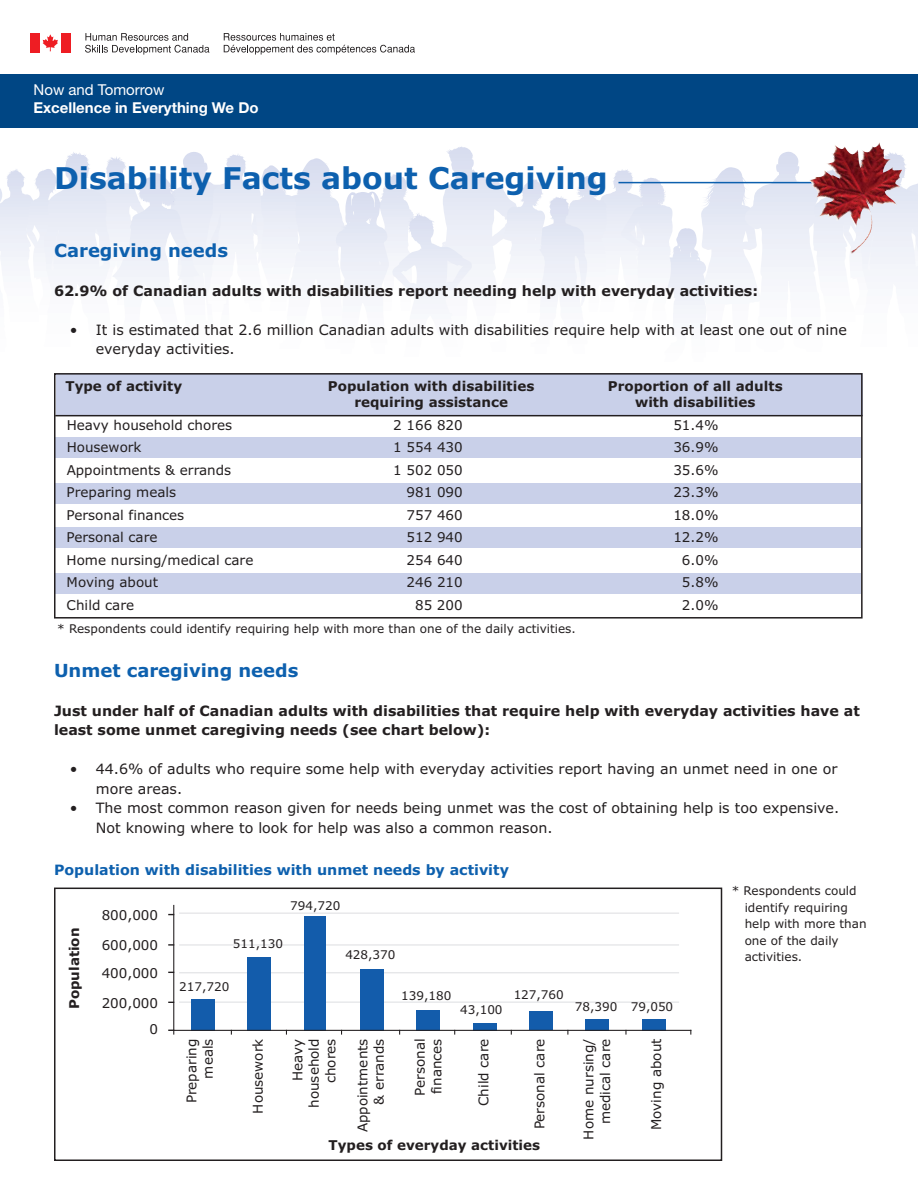
<style>
.page{position:relative;width:918px;height:1188px;background:#fff}
.page>*{position:absolute;margin:0;border:0;box-sizing:border-box;transform-origin:0 0}
.t1{font:700 30px "Verdana";color:#0d60ae}
.t2{font:700 18px "Verdana";color:#0d60ae}
.t3{font:700 15px "Helvetica Neue";color:#fff}
.t4{font:15px "Helvetica Neue";color:#fff}
.t5{font:14.25px/19.5px "Verdana";color:#231f20}
.t6{font:700 14.25px/19.5px "Verdana";color:#231f20}
.t7{font:700 14.25px "Verdana";color:#0d60ae}
.t8{font:13.5px/16.5px "Verdana";color:#231f20;text-align:right}
.t9{font:700 13.5px "Verdana";color:#231f20}
.t10{font:12px/16.5px "Verdana";color:#231f20}
</style>
<div class="page">
<svg style="left:0;top:146px;width:918px;height:168px"></svg>
<div style="left:54px;top:483px;width:807px;height:21px;background:#c9d0e9"></div>
<div style="left:54px;top:527px;width:807px;height:21px;background:#c9d0e9"></div>
<div style="left:54px;top:573px;width:807px;height:21px;background:#c9d0e9"></div>
<hr style="left:618px;top:182px;width:205px;height:1px;background:#0d60ae">
<img style="left:809px;top:142px;width:93px;height:112px">
<svg style="left:224px;top:33px;width:191px;height:22px"></svg>
<svg style="left:85px;top:33px;width:124px;height:22px"></svg>
<div style="left:30px;top:33px;width:10px;height:20px;background:#ee1d23"></div>
<div style="left:61px;top:33px;width:9px;height:20px;background:#ee1d23"></div>
<svg style="left:43px;top:34px;width:15px;height:17px"></svg>
<div style="left:0;top:74px;width:918px;height:54px;background:#004684"></div>
<hr style="left:180px;top:912px;width:498px;height:2px;background:#e6e7e9">
<hr style="left:180px;top:944px;width:498px;height:2px;background:#e6e7e9">
<hr style="left:180px;top:972px;width:498px;height:1px;background:#e6e7e9">
<hr style="left:180px;top:1001px;width:498px;height:2px;background:#e6e7e9">
<div style="left:191px;top:999px;width:24px;height:31px;background:#135cab"></div>
<div style="left:247px;top:957px;width:23px;height:73px;background:#135cab"></div>
<div style="left:305px;top:916px;width:21px;height:114px;background:#135cab"></div>
<div style="left:360px;top:969px;width:23px;height:61px;background:#135cab"></div>
<div style="left:416px;top:1010px;width:23px;height:20px;background:#135cab"></div>
<div style="left:473px;top:1023px;width:23px;height:7px;background:#135cab"></div>
<div style="left:529px;top:1011px;width:23px;height:19px;background:#135cab"></div>
<div style="left:585px;top:1019px;width:23px;height:11px;background:#135cab"></div>
<div style="left:642px;top:1019px;width:23px;height:11px;background:#135cab"></div>
<hr style="left:173px;top:905px;width:1px;height:129px;background:#231f20">
<hr style="left:174px;top:1030px;width:517px;height:1px;background:#231f20">
<div style="left:54px;top:888px;width:668px;height:273px;border:2px solid #231f20"></div>
<div style="left:56px;top:373px;width:807px;height:43px;background:#c9d0e9"></div>
<div style="left:54px;top:437px;width:807px;height:20px;background:#c9d0e9"></div>
<hr style="left:55px;top:415px;width:807px;height:1px;background:#231f20">
<div style="left:54px;top:373px;width:809px;height:246px;border:2px solid #231f20"></div>
<p class="t4" style="left:34px;top:84px;width:132px">Now and Tomorrow</p>
<p class="t3" style="left:34px;top:102px;width:227px">Excellence in Everything We Do</p>
<h1 class="t1" style="left:54px;top:161px;width:555px">Disability Facts about Caregiving</h1>
<h2 class="t2" style="left:54px;top:240px;width:176px">Caregiving needs</h2>
<p class="t6" style="left:54px;top:281px;width:706px">62.9% of Canadian adults with disabilities report needing help with everyday activities:</p>
<p class="t5" style="left:96px;top:320px;width:753px;text-indent:-26px">• It is estimated that 2.6 million Canadian adults with disabilities require help with at least one out of nine everyday activities.</p>
<p class="t9" style="left:66px;top:378px;width:118px">Type of activity</p>
<p class="t9" style="left:328px;top:378px;width:208px">Population with disabilities</p>
<p class="t9" style="left:608px;top:378px;width:176px">Proportion of all adults</p>
<p class="t9" style="left:354px;top:395px;width:155px">requiring assistance</p>
<p class="t9" style="left:635px;top:395px;width:122px">with disabilities</p>
<p class="t8" style="left:67px;top:417px;width:167px">Heavy household chores</p>
<p class="t8" style="left:393px;top:417px;width:71px">2 166 820</p>
<p class="t8" style="left:673px;top:417px;width:47px">51.4%</p>
<p class="t8" style="left:67px;top:440px;width:76px">Housework</p>
<p class="t8" style="left:393px;top:440px;width:71px">1 554 430</p>
<p class="t8" style="left:673px;top:440px;width:47px">36.9%</p>
<p class="t8" style="left:67px;top:462px;width:166px">Appointments &amp; errands</p>
<p class="t8" style="left:393px;top:462px;width:71px">1 502 050</p>
<p class="t8" style="left:673px;top:462px;width:47px">35.6%</p>
<p class="t8" style="left:67px;top:485px;width:111px">Preparing meals</p>
<p class="t8" style="left:407px;top:485px;width:58px">981 090</p>
<p class="t8" style="left:673px;top:485px;width:47px">23.3%</p>
<p class="t8" style="left:67px;top:507px;width:119px">Personal finances</p>
<p class="t8" style="left:407px;top:507px;width:58px">757 460</p>
<p class="t8" style="left:673px;top:507px;width:47px">18.0%</p>
<p class="t8" style="left:67px;top:530px;width:92px">Personal care</p>
<p class="t8" style="left:407px;top:530px;width:58px">512 940</p>
<p class="t8" style="left:673px;top:530px;width:47px">12.2%</p>
<p class="t8" style="left:67px;top:552px;width:188px">Home nursing/medical care</p>
<p class="t8" style="left:407px;top:552px;width:58px">254 640</p>
<p class="t8" style="left:682px;top:552px;width:38px">6.0%</p>
<p class="t8" style="left:67px;top:575px;width:93px">Moving about</p>
<p class="t8" style="left:407px;top:575px;width:58px">246 210</p>
<p class="t8" style="left:682px;top:575px;width:38px">5.8%</p>
<p class="t8" style="left:67px;top:597px;width:69px">Child care</p>
<p class="t8" style="left:415px;top:597px;width:49px">85 200</p>
<p class="t8" style="left:682px;top:597px;width:38px">2.0%</p>
<p class="t10" style="left:57px;top:621px;width:520px">* Respondents could identify requiring help with more than one of the daily activities.</p>
<h2 class="t2" style="left:54px;top:660px;width:246px">Unmet caregiving needs</h2>
<p class="t6" style="left:54px;top:701px;width:807px">Just under half of Canadian adults with disabilities that require help with everyday activities have at least some unmet caregiving needs (see chart below):</p>
<p class="t5" style="left:96px;top:760px;width:743px;text-indent:-26px">• 44.6% of adults who require some help with everyday activities report having an unmet need in one or more areas.</p>
<p class="t5" style="left:96px;top:799px;width:745px;text-indent:-26px">• The most common reason given for needs being unmet was the cost of obtaining help is too expensive.<br>Not knowing where to look for help was also a common reason.</p>
<p class="t7" style="left:54px;top:862px;width:456px">Population with disabilities with unmet needs by activity</p>
<p class="t9" style="left:66px;top:1009px;width:83px;rotate:-90deg">Population</p>
<p class="t8" style="left:102px;top:906px;width:58px">800,000</p>
<p class="t8" style="left:102px;top:930px;width:58px;line-height:29.1px;text-align:justify">600,000<br>400,000<br>200,000</p>
<p class="t8" style="left:150px;top:1020px;width:10px">0</p>
<p class="t10" style="left:290px;top:897px;width:52px">794,720</p>
<p class="t10" style="left:233px;top:935px;width:52px">511,130</p>
<p class="t10" style="left:179px;top:978px;width:52px">217,720</p>
<p class="t10" style="left:345px;top:946px;width:52px">428,370</p>
<p class="t10" style="left:401px;top:987px;width:52px">139,180</p>
<p class="t10" style="left:460px;top:1001px;width:44px">43,100</p>
<p class="t10" style="left:514px;top:986px;width:52px">127,760</p>
<p class="t10" style="left:575px;top:998px;width:100px">78,390 79,050</p>
<p class="t8" style="left:183px;top:1103px;width:66px;rotate:-90deg">Preparing meals</p>
<p class="t8" style="left:249px;top:1114px;width:76px;rotate:-90deg">Housework</p>
<p class="t8" style="left:289px;top:1108px;width:71px;rotate:-90deg">Heavy household chores</p>
<p class="t8" style="left:354px;top:1132px;width:95px;rotate:-90deg">Appointments &amp; errands</p>
<p class="t8" style="left:411px;top:1096px;width:59px;text-align:left;rotate:-90deg">Personal finances</p>
<p class="t8" style="left:475px;top:1106px;width:69px;rotate:-90deg">Child care</p>
<p class="t8" style="left:531px;top:1129px;width:92px;rotate:-90deg">Personal care</p>
<p class="t8" style="left:580px;top:1140px;width:103px;rotate:-90deg">Home nursing/ medical care</p>
<p class="t8" style="left:648px;top:1130px;width:93px;rotate:-90deg">Moving about</p>
<p class="t9" style="left:329px;top:1137px;width:213px">Types of everyday activities</p>
<p class="t10" style="left:745px;top:883px;width:123px;text-indent:-13px">* Respondents could identify requiring help with more than one of the daily activities.</p>
</div>
